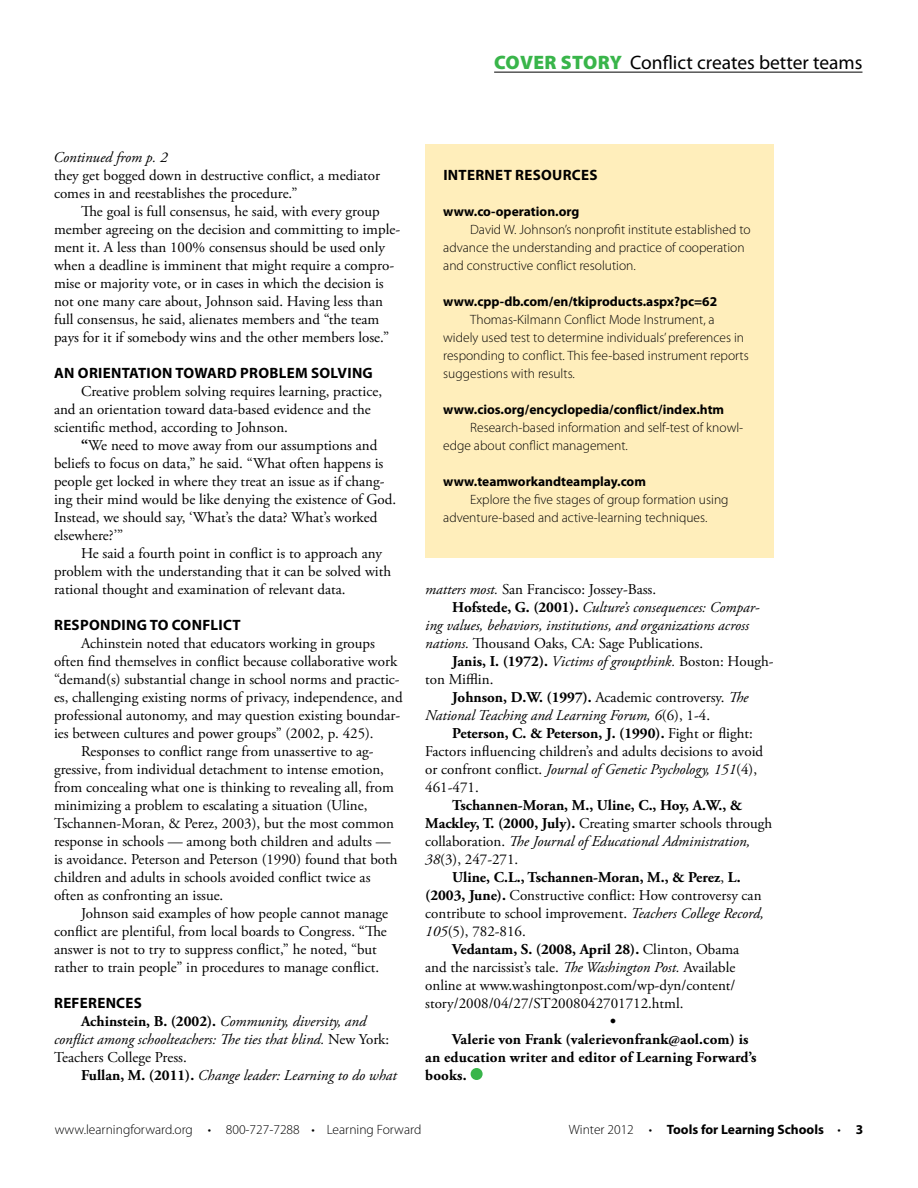
<style>
.page{position:relative;width:918px;height:1188px;background:#fff}
.page>*{position:absolute;margin:0;border:0;box-sizing:border-box;transform-origin:0 0}
.t1{font:19.5px "Myriad Pro";color:#000}
.t2{font:15px/18px "Adobe Garamond Pro";color:#000}
.t3{font:italic 15px/18px "Adobe Garamond Pro";color:#000}
.t4{font:700 15px "Adobe Garamond Pro";color:#000}
.t5{font:700 15px "Myriad Pro";letter-spacing:.02em;color:#000}
.t6{font:300 13.5px/18px "Myriad Pro";color:#000}
.t7{font:700 13.5px "Myriad Pro";color:#000}
.s1{font-weight:900;color:#39b54a}
.s2{font-weight:700}
.s3{font-weight:700;font-style:normal}
.s4{font-style:normal}
.s5{font-style:italic}
.s6{font-weight:400}
.s7{font-weight:300}
</style>
<div class="page">
<hr style="left:494px;top:72px;width:369px;height:1px;background:#000">
<div style="left:471px;top:1068px;width:12px;height:12px;background:#39b54a;border-radius:50%"></div>
<div style="left:425px;top:144px;width:349px;height:414px;background:#feb"></div>
<h1 class="t1" style="left:494px;top:50px;width:370px"><span class="s1">COVER STORY</span> Conflict creates better teams</h1>
<p class="t3" style="left:53px;top:149px;width:116px">Continued from p. 2</p>
<p class="t2" style="left:54px;top:167px;width:328px">they get bogged down in destructive conflict, a mediator comes in and reestablishes the procedure.”</p>
<p class="t2" style="left:54px;top:203px;width:348px;text-indent:27px">The goal is full consensus, he said, with every group member agreeing on the decision and committing to imple&shy;ment it. A less than 100% consensus should be used only when a deadline is imminent that might require a compro&shy;mise or majority vote, or in cases in which the decision is not one many care about, Johnson said. Having less than full consensus, he said, alienates members and “the team pays for it if somebody wins and the other members lose.”</p>
<p class="t5" style="left:54px;top:363px;width:320px">An orientation toward problem solvi ng</p>
<p class="t2" style="left:54px;top:383px;width:330px;text-indent:27px">Creative problem solving requires learning, practice, and an orientation toward data-based evidence and the scientific method, according to Johnson.</p>
<p class="t2" style="left:54px;top:437px;width:344px;text-indent:27px"><span class="s2">“</span>We need to move away from our assumptions and beliefs to focus on data,” he said. “What often happens is people get locked in where they treat an issue as if chang&shy;ing their mind would be like denying the existence of God.<br>Instead, we should say, ‘What’s the data? What’s worked elsewhere?’”</p>
<p class="t2" style="left:54px;top:545px;width:339px;text-indent:27px">He said a fourth point in conflict is to approach any problem with the understanding that it can be solved with rational thought and examination of relevant data.</p>
<p class="t5" style="left:54px;top:615px;width:157px">Responding to conflict</p>
<p class="t2" style="left:81px;top:635px;width:296px">Achinstein noted that educators working in groups</p>
<p class="t2" style="left:54px;top:653px;width:345px">often find themselves in conflict because collaborative work</p>
<p class="t2" style="left:54px;top:671px;width:347px">“demand(s) substantial change in school norms and practic-</p>
<p class="t2" style="left:54px;top:689px;width:350px">es, challenging existing norms of privacy, independence, and</p>
<p class="t2" style="left:54px;top:707px;width:348px">professional autonomy, and may question existing boundar-</p>
<p class="t2" style="left:54px;top:725px;width:321px">ies between cultures and power groups” (2002, p. 425).</p>
<p class="t2" style="left:81px;top:743px;width:294px">Responses to conflict range from unassertive to ag-</p>
<p class="t2" style="left:54px;top:761px;width:331px">gressive, from individual detachment to intense emotion,</p>
<p class="t2" style="left:54px;top:779px;width:341px">from concealing what one is thinking to revealing all, from</p>
<p class="t2" style="left:54px;top:797px;width:315px">minimizing a problem to escalating a situation (Uline,</p>
<p class="t2" style="left:54px;top:815px;width:342px">Tschannen-Moran, &amp; Perez, 2003), but the most common</p>
<p class="t2" style="left:54px;top:833px;width:338px">response in schools — among both children and adults —</p>
<p class="t2" style="left:54px;top:851px;width:345px">is avoidance. Peterson and Peterson (1990) found that both</p>
<p class="t2" style="left:54px;top:869px;width:318px">children and adults in schools avoided conflict twice as</p>
<p class="t2" style="left:54px;top:887px;width:171px">often as confronting an issue.</p>
<p class="t2" style="left:81px;top:905px;width:309px">Johnson said examples of how people cannot manage</p>
<p class="t2" style="left:54px;top:923px;width:334px">conflict are plentiful, from local boards to Congress. “The</p>
<p class="t2" style="left:54px;top:941px;width:324px">answer is not to try to suppress conflict,” he noted, “but</p>
<p class="t2" style="left:54px;top:959px;width:327px">rather to train people” in procedures to manage conflict.</p>
<p class="t5" style="left:54px;top:993px;width:89px">References</p>
<p class="t3" style="left:54px;top:1013px;width:337px;text-indent:27px"><span class="s3">Achinstein, B. (2002).</span> Community, diversity, and conflict among schoolteachers: The ties that blind. <span class="s4">New York:<br>Teachers College Press.</span></p>
<p class="t3" style="left:81px;top:1067px;width:317px"><span class="s3">Fullan, M. (2011).</span> Change leader: Learning to do what</p>
<p class="t5" style="left:443px;top:165px;width:156px">Internet resources</p>
<p class="t7" style="left:443px;top:203px;width:138px">www.co-operation.org</p>
<p class="t6" style="left:443px;top:220px;width:309px;text-indent:27px">David W. Johnson’s nonprofit institute established to advance the understanding and practice of cooperation and constructive conflict resolution.</p>
<p class="t7" style="left:443px;top:293px;width:276px">www.cpp-db.com/en/tkiproducts.aspx?pc=62</p>
<p class="t6" style="left:443px;top:310px;width:307px;text-indent:27px">Thomas-Kilmann Conflict Mode Instrument, a widely used test to determine individuals’ preferences in responding to conflict. This fee-based instrument reports suggestions with results.</p>
<p class="t7" style="left:443px;top:401px;width:283px">www.cios.org/encyclopedia/conflict/index.htm</p>
<p class="t6" style="left:443px;top:418px;width:302px;text-indent:27px">Research-based information and self-test of knowl&shy;edge about conflict management.</p>
<p class="t7" style="left:443px;top:473px;width:204px">www.teamworkandteamplay.com</p>
<p class="t6" style="left:443px;top:490px;width:287px;text-indent:27px">Explore the five stages of group formation using adventure-based and active-learning techniques.</p>
<p class="t2" style="left:425px;top:581px;width:232px"><span class="s5">matters most.</span> San Francisco: Jossey-Bass.</p>
<p class="t3" style="left:452px;top:599px;width:309px"><span class="s3">Hofstede, G. (2001).</span> Culture’s consequences: Compar-</p>
<p class="t3" style="left:425px;top:617px;width:325px">ing values, behaviors, institutions, and organizations across</p>
<p class="t2" style="left:425px;top:635px;width:279px"><span class="s5">nations.</span> Thousand Oaks, CA: Sage Publications.</p>
<p class="t3" style="left:452px;top:653px;width:323px"><span class="s3">Janis, I. (1972).</span> Victims of groupthink. <span class="s4">Boston: Hough-</span></p>
<p class="t2" style="left:425px;top:671px;width:70px">ton Mifflin.</p>
<p class="t2" style="left:452px;top:689px;width:298px"><span class="s2">Johnson, D.W. (1997).</span> Academic controversy. <span class="s5">The</span></p>
<p class="t3" style="left:425px;top:707px;width:286px">National Teaching and Learning Forum, 6<span class="s4">(6), 1-4.</span></p>
<p class="t4" style="left:452px;top:725px;width:302px">Peterson, C. &amp; Peterson, J. (1990). <span class="s6">Fight or flight:</span></p>
<p class="t2" style="left:425px;top:743px;width:339px">Factors influencing children’s and adults decisions to avoid</p>
<p class="t3" style="left:425px;top:761px;width:333px"><span class="s4">or confront conflict.</span> Journal of Genetic Psychology, 151<span class="s4">(4),</span></p>
<p class="t2" style="left:425px;top:779px;width:55px">461-471.</p>
<p class="t4" style="left:452px;top:797px;width:292px">Tschannen-Moran, M., Uline, C., Hoy, A.W., &amp;</p>
<p class="t2" style="left:425px;top:815px;width:348px"><span class="s2">Mackley, T. (2000, July).</span> Creating smarter schools through</p>
<p class="t3" style="left:425px;top:833px;width:327px"><span class="s4">collaboration.</span> The Journal of Educational Administration,</p>
<p class="t2" style="left:425px;top:851px;width:95px"><span class="s5">38</span>(3), 247-271.</p>
<p class="t4" style="left:452px;top:869px;width:290px">Uline, C.L., Tschannen-Moran, M., &amp; Perez<span class="s6">,</span> L.</p>
<p class="t2" style="left:425px;top:887px;width:338px"><span class="s2">(2003, June).</span> Constructive conflict: How controversy can</p>
<p class="t2" style="left:425px;top:905px;width:340px">contribute to school improvement. <span class="s5">Teachers College Record,</span></p>
<p class="t2" style="left:425px;top:923px;width:102px"><span class="s5">105</span>(5), 782-816.</p>
<p class="t4" style="left:452px;top:941px;width:289px">Vedantam, S. (2008, April 28). <span class="s6">Clinton, Obama</span></p>
<p class="t2" style="left:425px;top:959px;width:312px">and the narcissist’s tale. <span class="s5">The Washington Post.</span> Available</p>
<p class="t2" style="left:425px;top:977px;width:312px">online at www.washingtonpost.com/wp-dyn/content/</p>
<p class="t2" style="left:425px;top:995px;width:260px">story/2008/04/27/ST2008042701712.html.</p>
<p class="t4" style="left:610px;top:1013px;width:7px">•</p>
<p class="t4" style="left:452px;top:1031px;width:298px">Valerie von Frank (valerievonfrank@aol.com) is</p>
<p class="t4" style="left:425px;top:1049px;width:333px">an education writer and editor of Learning Forward’s</p>
<p class="t4" style="left:425px;top:1067px;width:43px">books.</p>
<p class="t6" style="left:55px;top:1120px;width:368px">www.learningforward.org • 800-727-7288 • Learning Forward</p>
<p class="t7" style="left:569px;top:1121px;width:296px"><span class="s7">Winter 2012 •</span> Tools for Learning Schools <span class="s7">•</span> 3</p>
</div>
